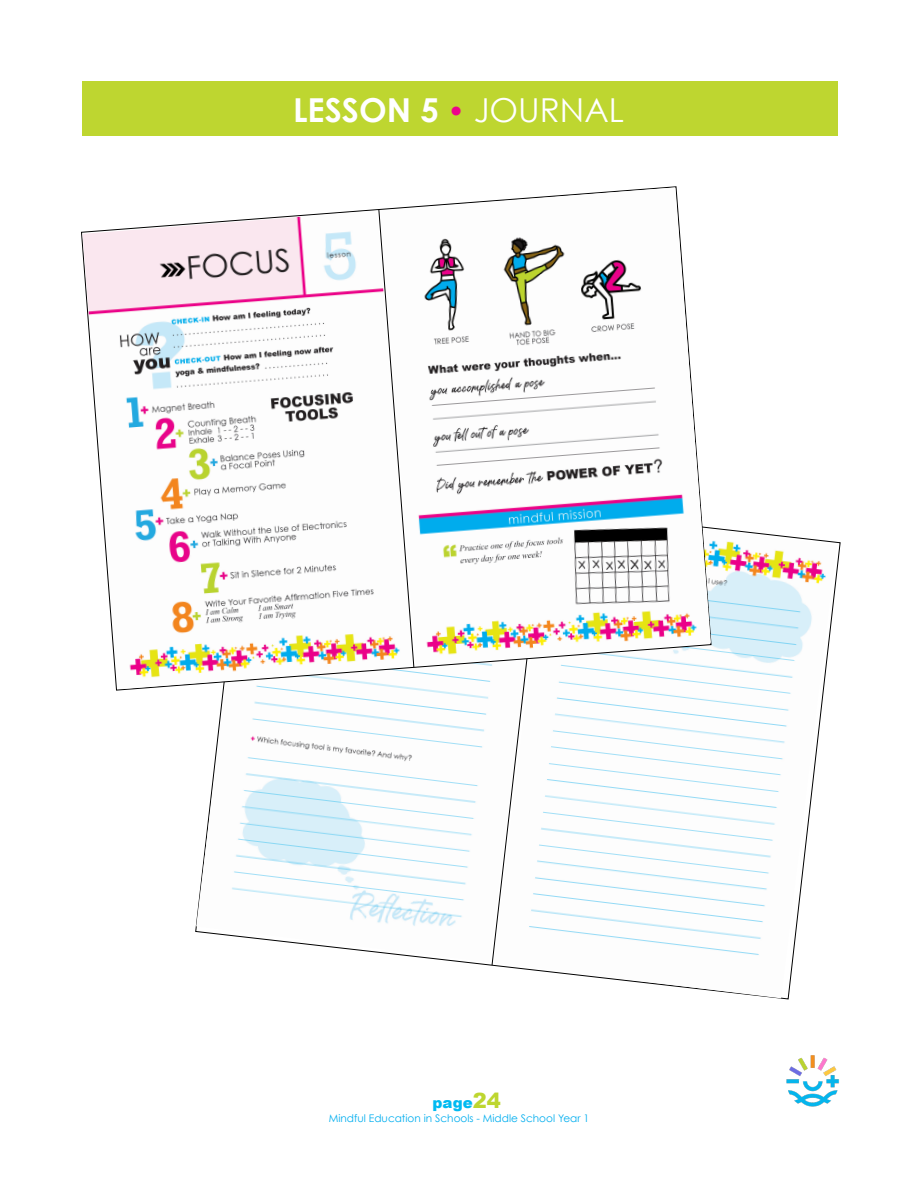
<style>
.page{position:relative;width:918px;height:1188px;background:#fff}
.page>*{position:absolute;margin:0;border:0;box-sizing:border-box;transform-origin:0 0}
.t1{font:700 33px "Century Gothic";color:#fff}
.t2{font:900 15px "Arial";color:#00baf1}
.t3{font:10.5px "Century Gothic";color:#00aeef}
.s1{font-weight:400;font-size:30px;color:#ed028c}
.s2{font-weight:400}
.s3{font-size:21px;color:#bed630}
</style>
<div class="page">
<div style="left:82px;top:81px;width:756px;height:55px;background:#bed630"></div>
<img style="left:196px;top:691px;width:292px;height:271px">
<img style="left:495px;top:527px;width:342px;height:471px">
<svg style="left:491px;top:691px;width:54px;height:275px"></svg>
<svg style="left:81px;top:186px;width:631px;height:505px"></svg>
<img style="left:83px;top:211px;width:330px;height:478px">
<img style="left:381px;top:188px;width:330px;height:478px">
<svg style="left:378px;top:209px;width:37px;height:459px"></svg>
<img style="left:786px;top:1055px;width:53px;height:52px">
<p class="t1" style="left:293px;top:89px;width:332px">LESSON 5 <span class="s1">•</span> <span class="s2">JOURNAL</span></p>
<p class="t2" style="left:432px;top:1092px;width:70px">page<span class="s3">24</span></p>
<p class="t3" style="left:329px;top:1112px;width:262px">Mindful Education in Schools - Middle School Year 1</p>
</div>
